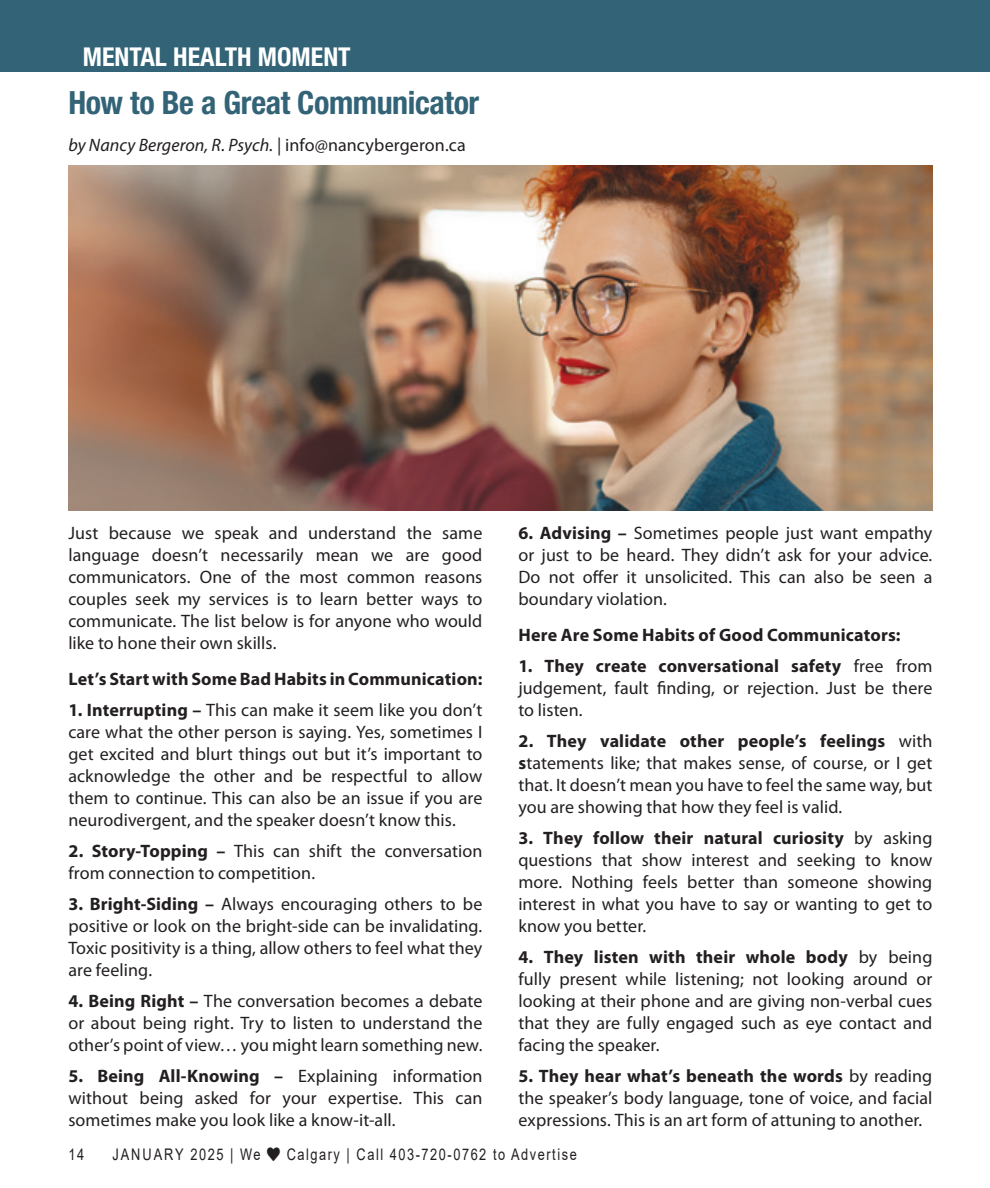
<style>
.page{position:relative;width:990px;height:1188px;background:#fff}
.page>*{position:absolute;margin:0;border:0;box-sizing:border-box;transform-origin:0 0}
.In_Around_title{font:700 condensed 32px "Helvetica Neue LT Std";letter-spacing:-.015em;color:#326376}
.t1{font:700 condensed 26px "Helvetica Neue LT Std";color:#fff}
.t2{font:18px/22px "Myriad Pro";letter-spacing:.005em;color:#231f20;text-align:justify}
.t3{font:700 18px "Myriad Pro";letter-spacing:.01em;color:#231f20}
.Body_text{font:italic 18px "Myriad Pro";letter-spacing:.005em;color:#231f20}
.t4{font:16px "Arial";letter-spacing:.12em;color:#231f20;scale:.8 1}
.t5{font:16px "Arial";letter-spacing:.145em;color:#231f20;scale:.8 1}
.s1{font-style:normal}
.s2{font-weight:700}
</style>
<div class="page">
<img style="left:68px;top:165px;width:864px;height:346px">
<div style="left:0;top:0;width:990px;height:72px;background:#326376"></div>
<p class="t1" style="left:83px;top:41px;width:270px">MENTAL HEALTH MOMENT</p>
<p class="In_Around_title" style="left:68px;top:84px;width:412px">How to Be a Great Communicator</p>
<p class="Body_text" style="left:68px;top:134px;width:399px">by Nancy Bergeron, R. Psych. <span class="s1">| info@nancybergeron.ca</span></p>
<p class="t2" style="left:68px;top:521px;width:416px">Just because we speak and understand the same language doesn’t necessarily mean we are good communicators. One of the most common reasons couples seek my services is to learn better ways to communicate. The list below is for anyone who would like to hone their own skills.</p>
<p class="t3" style="left:68px;top:667px;width:416px">Let’s Start with Some Bad Habits in Communication:</p>
<p class="t2" style="left:68px;top:699px;width:416px"><span class="s2">1. Interrupting –</span> This can make it seem like you don’t care what the other person is saying. Yes, sometimes I get excited and blurt things out but it’s important to acknowledge the other and be respectful to allow them to continue. This can also be an issue if you are neurodivergent, and the speaker doesn’t know this.</p>
<p class="t2" style="left:68px;top:840px;width:415px"><span class="s2">2. Story-Topping –</span> This can shift the conversation from connection to competition.</p>
<p class="t2" style="left:68px;top:893px;width:416px"><span class="s2">3. Bright-Siding –</span> Always encouraging others to be positive or look on the bright-side can be invalidating.<br>Toxic positivity is a thing, allow others to feel what they are feeling.</p>
<p class="t2" style="left:68px;top:990px;width:416px"><span class="s2">4. Being Right –</span> The conversation becomes a debate or about being right. Try to listen to understand the other’s point of view… you might learn something new.</p>
<p class="t2" style="left:68px;top:1065px;width:416px"><span class="s2">5. Being All-Knowing –</span> Explaining information without being asked for your expertise. This can sometimes make you look like a know-it-all.</p>
<p class="t2" style="left:518px;top:521px;width:416px"><span class="s2">6. Advising –</span> Sometimes people just want empathy or just to be heard. They didn’t ask for your advice.<br>Do not offer it unsolicited. This can also be seen a boundary violation.</p>
<p class="t3" style="left:518px;top:623px;width:384px">Here Are Some Habits of Good Communicators:</p>
<p class="t2" style="left:518px;top:655px;width:416px"><span class="s2">1. They create conversational safety</span> free from judgement, fault finding, or rejection. Just be there to listen.</p>
<p class="t2" style="left:518px;top:730px;width:416px"><span class="s2">2. They validate other people’s feelings</span> with <span class="s2">s</span>tatements like; that makes sense, of course, or I get that. It doesn’t mean you have to feel the same way, but you are showing that how they feel is valid.</p>
<p class="t2" style="left:518px;top:827px;width:415px"><span class="s2">3. They follow their natural curiosity</span> by asking questions that show interest and seeking to know more. Nothing feels better than someone showing interest in what you have to say or wanting to get to know you better.</p>
<p class="t2" style="left:518px;top:946px;width:416px"><span class="s2">4. They listen with their whole body</span> by being fully present while listening; not looking around or looking at their phone and are giving non-verbal cues that they are fully engaged such as eye contact and facing the speaker.</p>
<p class="t2" style="left:518px;top:1065px;width:415px"><span class="s2">5. They hear what’s beneath the words</span> by reading the speaker’s body language, tone of voice, and facial expressions. This is an art form of attuning to another.</p>
<p class="t4" style="left:68px;top:1143px;width:21px">14</p>
<p class="t5" style="left:112px;top:1143px;width:187px">JANUARY 2025 | We</p>
<p class="t4" style="left:287px;top:1143px;width:364px">Calgary | Call 403-720-0762 to Advertise</p>
</div>
